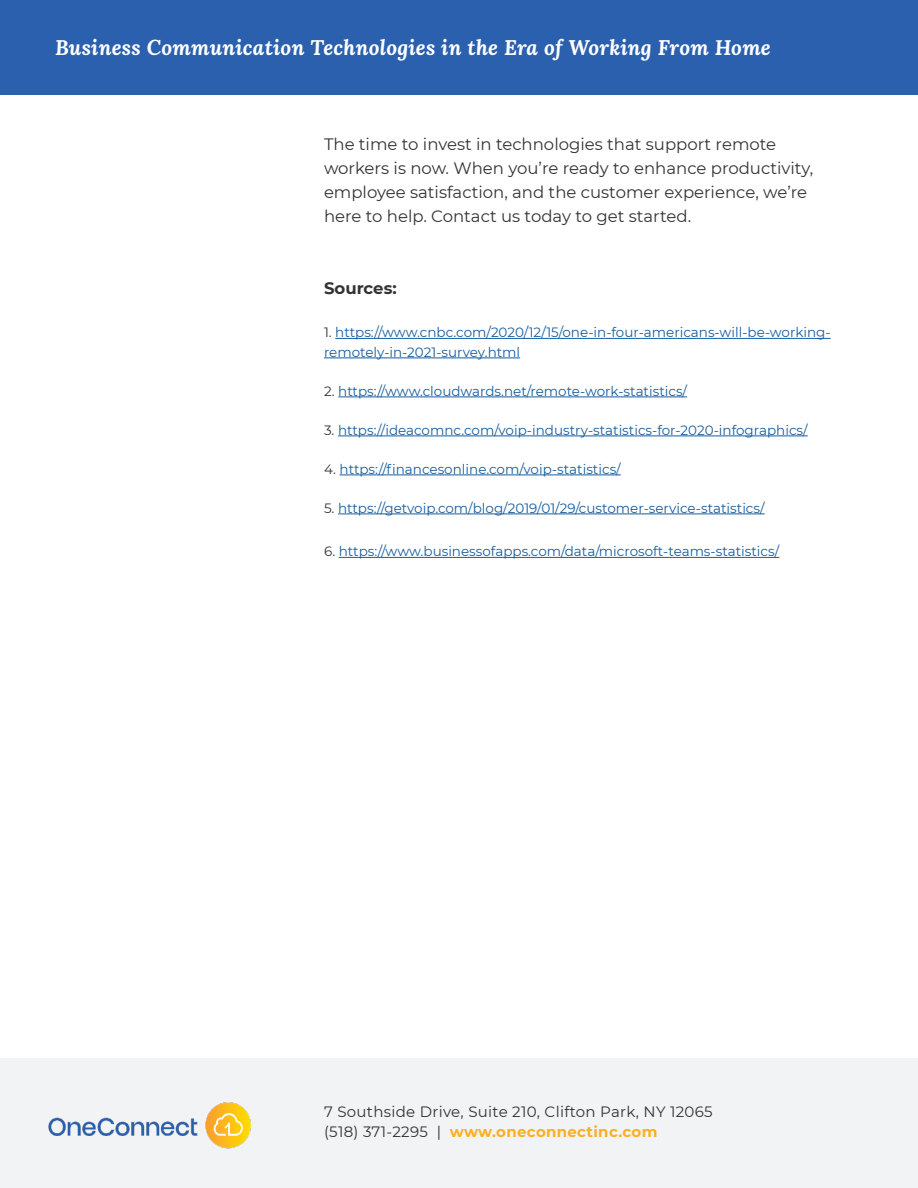
<style>
.page{position:relative;width:918px;height:1188px;background:#fff}
.page>*{position:absolute;margin:0;border:0;box-sizing:border-box;transform-origin:0 0}
.t1{font:italic 700 21px "Lora";letter-spacing:.01em;color:#fff}
.t2{font:16.5px/24px "Montserrat";color:#333}
.t3{font:700 16.5px "Montserrat";color:#333}
.t4{font:15px/19.5px "Montserrat";letter-spacing:.02em;color:#333}
.t5{font:13.5px/19.5px "Montserrat";color:#175d9e}
.s1{color:#333}
.s2{font-weight:700;color:#fcaf24}
</style>
<div class="page">
<div style="left:0;top:0;width:918px;height:94px;background:#2a60ad"></div>
<div style="left:0;top:1058px;width:918px;height:130px;background:#f2f3f4"></div>
<img style="left:48px;top:1102px;width:203px;height:47px">
<hr style="left:335px;top:338px;width:496px;height:1px;background:#175d9e">
<hr style="left:324px;top:358px;width:196px;height:1px;background:#175d9e">
<hr style="left:338px;top:397px;width:349px;height:1px;background:#175d9e">
<hr style="left:338px;top:436px;width:470px;height:1px;background:#175d9e">
<hr style="left:340px;top:475px;width:281px;height:1px;background:#175d9e">
<hr style="left:338px;top:514px;width:427px;height:1px;background:#175d9e">
<hr style="left:339px;top:557px;width:440px;height:1px;background:#175d9e">
<h1 class="t1" style="left:55px;top:33px;width:717px">Business Communication Technologies in the Era of Working From Home</h1>
<p class="t2" style="left:324px;top:131px;width:491px">The time to invest in technologies that support remote workers is now. When you’re ready to enhance productivity, employee satisfaction, and the customer experience, we’re here to help. Contact us today to get started.</p>
<p class="t3" style="left:324px;top:276px;width:74px">Sources:</p>
<p class="t5" style="left:324px;top:322px;width:508px"><span class="s1">1.</span> https://www.cnbc.com/2020/12/15/one-in-four-americans-will-be-working&shy;remotely-in-2021-survey.html</p>
<p class="t5" style="left:324px;top:381px;width:365px"><span class="s1">2.</span> https://www.cloudwards.net/remote-work-statistics/</p>
<p class="t5" style="left:324px;top:420px;width:485px"><span class="s1">3.</span> https://ideacomnc.com/voip-industry-statistics-for-2020-infographics/</p>
<p class="t5" style="left:324px;top:459px;width:298px"><span class="s1">4.</span> https://financesonline.com/voip-statistics/</p>
<p class="t5" style="left:324px;top:498px;width:442px"><span class="s1">5.</span> https://getvoip.com/blog/2019/01/29/customer-service-statistics/</p>
<p class="t5" style="left:324px;top:541px;width:457px"><span class="s1">6.</span> https://www.businessofapps.com/data/microsoft-teams-statistics/</p>
<p class="t4" style="left:324px;top:1102px;width:390px">7 Southside Drive, Suite 210, Clifton Park, NY 12065 (518) 371-2295 | <span class="s2">www.oneconnectinc.com</span></p>
</div>
